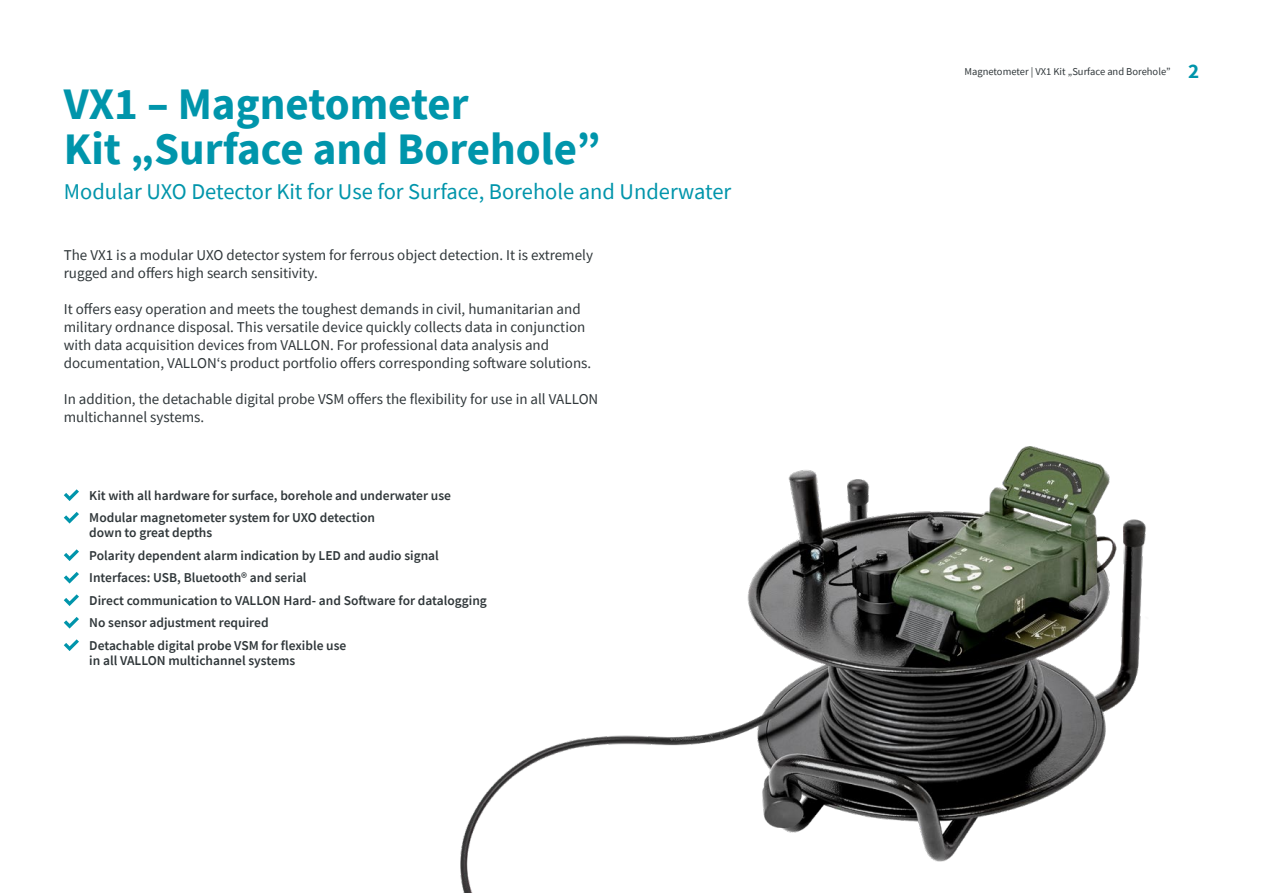
<style>
.page{position:relative;width:1263px;height:893px;background:#fff}
.page>*{position:absolute;margin:0;border:0;box-sizing:border-box;transform-origin:0 0}
.t1{font:700 45px/45px "Source Sans Pro";color:#0095ab}
.t2{font:22.5px "Source Sans Pro";color:#0095ab}
.t3{font:700 21px "Source Sans Pro";color:#0095ab}
.t4{font:15px/18px "Source Sans Pro";color:#30373a}
.t5{font:600 13.5px/22.5px "Source Sans Pro";color:#30373a}
.t6{font:10.5px "Source Sans Pro";color:#30373a}
</style>
<div class="page">
<svg style="left:64px;top:489px;width:15px;height:12px"></svg>
<svg style="left:64px;top:512px;width:15px;height:12px"></svg>
<svg style="left:64px;top:549px;width:15px;height:12px"></svg>
<svg style="left:64px;top:572px;width:15px;height:12px"></svg>
<svg style="left:64px;top:594px;width:15px;height:12px"></svg>
<svg style="left:64px;top:617px;width:15px;height:12px"></svg>
<svg style="left:64px;top:639px;width:15px;height:12px"></svg>
<img style="left:460px;top:446px;width:686px;height:447px">
<h1 class="t1" style="left:64px;top:81px;width:538px">VX1 – Magnetometer<br>Kit „Surface and Borehole“</h1>
<h2 class="t2" style="left:64px;top:178px;width:669px">Modular UXO Detector Kit for Use for Surface, Borehole and Underwater</h2>
<p class="t4" style="left:64px;top:246px;width:531px">The VX is1 a modular UXO detector system for ferrous object detection It. is extremely rugged and offers high search sensitivity.</p>
<p class="t4" style="left:64px;top:300px;width:529px">It offers easy operation and meets the toughest demands in civil, humanitarian and military ordnance disposal. This versatile device quickly collects data in conjunction with data acquisition devices from VALLON. For professional data analysis and documentation, VALLON s‘ product portfolio offers corresponding software solutions.</p>
<p class="t4" style="left:64px;top:390px;width:536px">In addition, the detachable digital probe VSM offers the flexibility for use in all VALLON multichannel systems.</p>
<p class="t5" style="left:89px;top:484px;width:363px">Kit with all hardware for surface, borehole and underwater use<br>Modular magnetometer system for UXO detection</p>
<p class="t5" style="left:89px;top:521px;width:399px">down to great depths<br>Polarity dependent alarm indication by LED and audio signal Interfaces: USB, Bluetooth® and serial<br>Direct communication to VALLON Hard- and Software for datalogging No sensor adjustment required<br>Detachable digital probe VSM for flexible use</p>
<p class="t5" style="left:89px;top:649px;width:207px">in all VALLON multichannel systems</p>
<p class="t6" style="left:964px;top:65px;width:208px">Magnetometer | VX1 Kit „Surface and Borehole“</p>
<h3 class="t3" style="left:1188px;top:56px;width:13px">2</h3>
</div>
